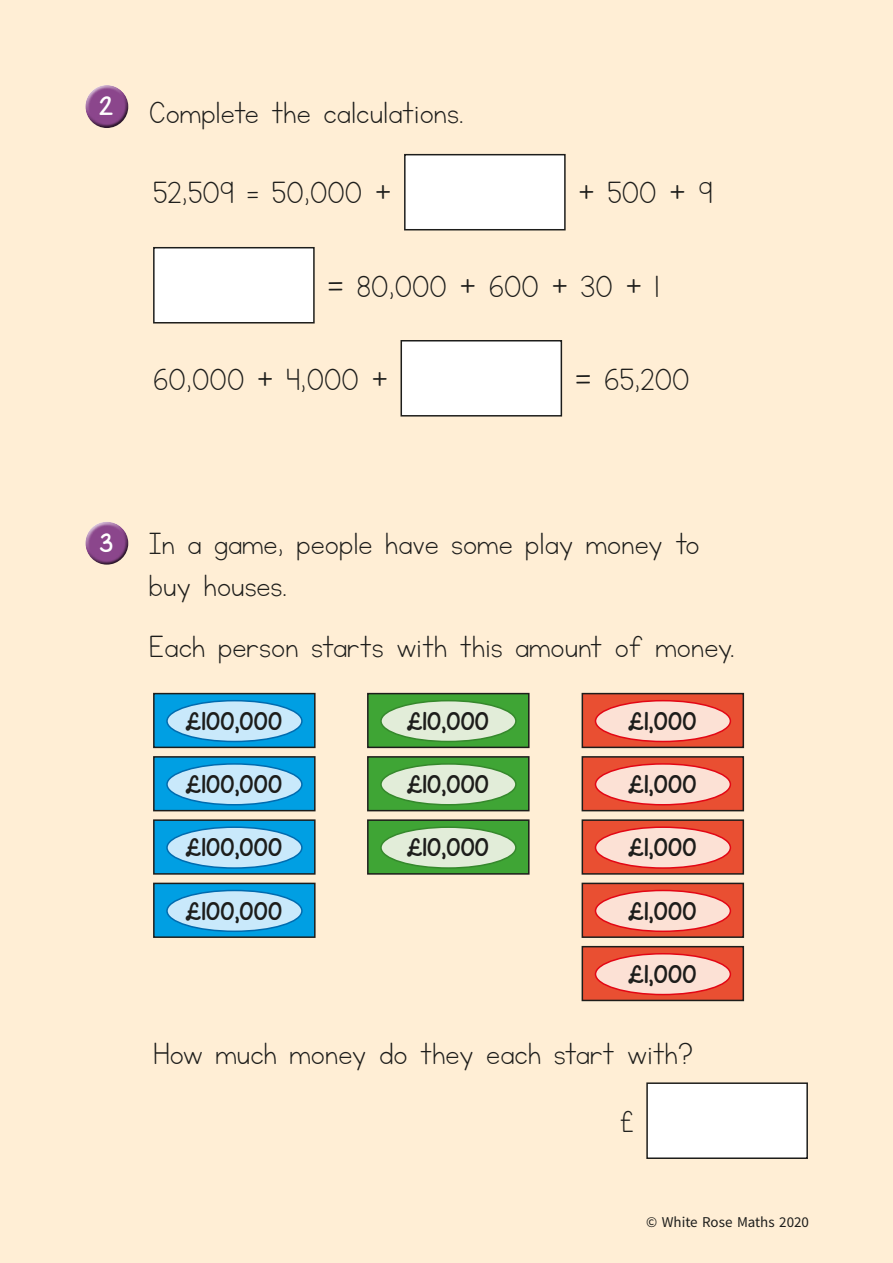
<style>
.page{position:relative;width:893px;height:1263px;background:#ffeed5}
.page>*{position:absolute;margin:0;border:0;box-sizing:border-box;transform-origin:0 0}
.t1{font:36px/42px "KG Neatly Printed";color:#1d1d1b}
.t2{font:21.6px "KG Miss Kindy Chunky";color:#1d1d1b}
.t3{font:15px "Source Sans Pro";color:#1d1d1b}
.s1{font-size:48px}
.s2{font-family:"KG Miss Kindy Chunky";font-size:22.5px;color:#fff}
</style>
<div class="page">
<div style="left:85px;top:85px;width:44px;height:34px;background:#fff;opacity:.75"></div>
<div style="left:85px;top:92px;width:45px;height:38px;background:#1d1d1b;opacity:.75"></div>
<div style="left:405px;top:155px;width:160px;height:75px;background:#fff"></div>
<div style="left:404px;top:154px;width:162px;height:76px;border:2px solid #1d1d1b"></div>
<div style="left:154px;top:248px;width:160px;height:75px;background:#fff"></div>
<div style="left:153px;top:247px;width:162px;height:76px;border:2px solid #1d1d1b"></div>
<div style="left:401px;top:341px;width:160px;height:75px;background:#fff"></div>
<div style="left:400px;top:340px;width:162px;height:76px;border:2px solid #1d1d1b"></div>
<div style="left:85px;top:521px;width:44px;height:34px;background:#fff;opacity:.75"></div>
<div style="left:85px;top:528px;width:45px;height:38px;background:#1d1d1b;opacity:.75"></div>
<div style="left:154px;top:694px;width:161px;height:53px;background:#009fe3"></div>
<div style="left:153px;top:693px;width:163px;height:55px;border:2px solid #1d1d1b"></div>
<div style="left:167px;top:701px;width:135px;height:40px;background:#c9e9fb;border-radius:50%"></div>
<div style="left:166px;top:700px;width:137px;height:42px;border:2px solid #006baf;border-radius:50%"></div>
<div style="left:368px;top:694px;width:161px;height:53px;background:#3fa535"></div>
<div style="left:367px;top:693px;width:163px;height:55px;border:2px solid #1d1d1b"></div>
<div style="left:381px;top:701px;width:135px;height:40px;background:#e2edd9;border-radius:50%"></div>
<div style="left:380px;top:700px;width:137px;height:42px;border:2px solid #35882c;border-radius:50%"></div>
<div style="left:582px;top:694px;width:161px;height:53px;background:#e94f32"></div>
<div style="left:582px;top:693px;width:162px;height:55px;border:2px solid #1d1d1b"></div>
<div style="left:595px;top:701px;width:135px;height:40px;background:#fce1d5;border-radius:50%"></div>
<div style="left:595px;top:700px;width:136px;height:42px;border:2px solid #e30614;border-radius:50%"></div>
<div style="left:154px;top:757px;width:161px;height:54px;background:#009fe3"></div>
<div style="left:153px;top:756px;width:163px;height:55px;border:2px solid #1d1d1b"></div>
<div style="left:167px;top:764px;width:135px;height:41px;background:#c9e9fb;border-radius:50%"></div>
<div style="left:166px;top:763px;width:137px;height:42px;border:2px solid #006baf;border-radius:50%"></div>
<div style="left:368px;top:757px;width:161px;height:54px;background:#3fa535"></div>
<div style="left:367px;top:756px;width:163px;height:55px;border:2px solid #1d1d1b"></div>
<div style="left:381px;top:764px;width:135px;height:41px;background:#e2edd9;border-radius:50%"></div>
<div style="left:380px;top:763px;width:137px;height:42px;border:2px solid #35882c;border-radius:50%"></div>
<div style="left:582px;top:757px;width:161px;height:54px;background:#e94f32"></div>
<div style="left:582px;top:756px;width:162px;height:55px;border:2px solid #1d1d1b"></div>
<div style="left:595px;top:764px;width:135px;height:41px;background:#fce1d5;border-radius:50%"></div>
<div style="left:595px;top:763px;width:136px;height:42px;border:2px solid #e30614;border-radius:50%"></div>
<div style="left:154px;top:820px;width:161px;height:54px;background:#009fe3"></div>
<div style="left:153px;top:819px;width:163px;height:56px;border:2px solid #1d1d1b"></div>
<div style="left:167px;top:827px;width:135px;height:41px;background:#c9e9fb;border-radius:50%"></div>
<div style="left:166px;top:826px;width:137px;height:43px;border:2px solid #006baf;border-radius:50%"></div>
<div style="left:368px;top:820px;width:161px;height:54px;background:#3fa535"></div>
<div style="left:367px;top:819px;width:163px;height:56px;border:2px solid #1d1d1b"></div>
<div style="left:381px;top:827px;width:135px;height:41px;background:#e2edd9;border-radius:50%"></div>
<div style="left:380px;top:826px;width:137px;height:43px;border:2px solid #35882c;border-radius:50%"></div>
<div style="left:582px;top:820px;width:161px;height:54px;background:#e94f32"></div>
<div style="left:582px;top:819px;width:162px;height:56px;border:2px solid #1d1d1b"></div>
<div style="left:595px;top:827px;width:135px;height:41px;background:#fce1d5;border-radius:50%"></div>
<div style="left:595px;top:826px;width:136px;height:43px;border:2px solid #e30614;border-radius:50%"></div>
<div style="left:154px;top:883px;width:161px;height:54px;background:#009fe3"></div>
<div style="left:153px;top:883px;width:163px;height:55px;border:2px solid #1d1d1b"></div>
<div style="left:167px;top:890px;width:135px;height:41px;background:#c9e9fb;border-radius:50%"></div>
<div style="left:166px;top:890px;width:137px;height:42px;border:2px solid #006baf;border-radius:50%"></div>
<div style="left:582px;top:883px;width:161px;height:54px;background:#e94f32"></div>
<div style="left:582px;top:883px;width:162px;height:55px;border:2px solid #1d1d1b"></div>
<div style="left:595px;top:890px;width:135px;height:41px;background:#fce1d5;border-radius:50%"></div>
<div style="left:595px;top:890px;width:136px;height:42px;border:2px solid #e30614;border-radius:50%"></div>
<div style="left:582px;top:947px;width:161px;height:53px;background:#e94f32"></div>
<div style="left:582px;top:946px;width:162px;height:55px;border:2px solid #1d1d1b"></div>
<div style="left:595px;top:954px;width:135px;height:40px;background:#fce1d5;border-radius:50%"></div>
<div style="left:595px;top:953px;width:136px;height:42px;border:2px solid #e30614;border-radius:50%"></div>
<div style="left:647px;top:1083px;width:160px;height:75px;background:#fff"></div>
<div style="left:646px;top:1082px;width:162px;height:77px;border:2px solid #1d1d1b"></div>
<p class="t1" style="left:99px;top:93px;width:366px"><sup>2</sup> Complete the calculations.</p>
<p class="t1" style="left:153px;top:173px;width:240px">52,509 = 50,000 <span class="s1">+</span></p>
<p class="t1" style="left:578px;top:173px;width:136px"><span class="s1">+</span> 500 <span class="s1">+</span> 9</p>
<p class="t1" style="left:327px;top:266px;width:334px"><span class="s1">=</span> 80,000 <span class="s1">+</span> 600 <span class="s1">+</span> 30 <span class="s1">+</span> 1</p>
<p class="t1" style="left:153px;top:359px;width:236px">60,000 <span class="s1">+</span> 4,000 <span class="s1">+</span></p>
<p class="t1" style="left:575px;top:359px;width:116px"><span class="s1">=</span> 65,200</p>
<p class="t1" style="left:149px;top:524px;width:552px;text-indent:-49px"><span class="s2">3</span> In a game, people have some play money to buy houses.</p>
<p class="t1" style="left:149px;top:626px;width:587px">Each person starts with this amount of money.</p>
<p class="t2" style="left:185px;top:706px;width:99px">£100,000</p>
<p class="t2" style="left:406px;top:706px;width:85px">£10,000</p>
<p class="t2" style="left:628px;top:706px;width:70px">£1,000</p>
<p class="t2" style="left:185px;top:770px;width:99px">£100,000</p>
<p class="t2" style="left:406px;top:770px;width:85px">£10,000</p>
<p class="t2" style="left:628px;top:770px;width:70px">£1,000</p>
<p class="t2" style="left:185px;top:833px;width:99px">£100,000</p>
<p class="t2" style="left:406px;top:833px;width:85px">£10,000</p>
<p class="t2" style="left:628px;top:833px;width:70px">£1,000</p>
<p class="t2" style="left:185px;top:896px;width:99px">£100,000</p>
<p class="t2" style="left:628px;top:896px;width:70px">£1,000</p>
<p class="t2" style="left:628px;top:960px;width:70px">£1,000</p>
<p class="t1" style="left:620px;top:1021px;width:75px;line-height:67.5px;text-indent:-466px">How much money do they each start with? £</p>
<p class="t3" style="left:646px;top:1213px;width:164px">© White Rose Maths 2020</p>
</div>
